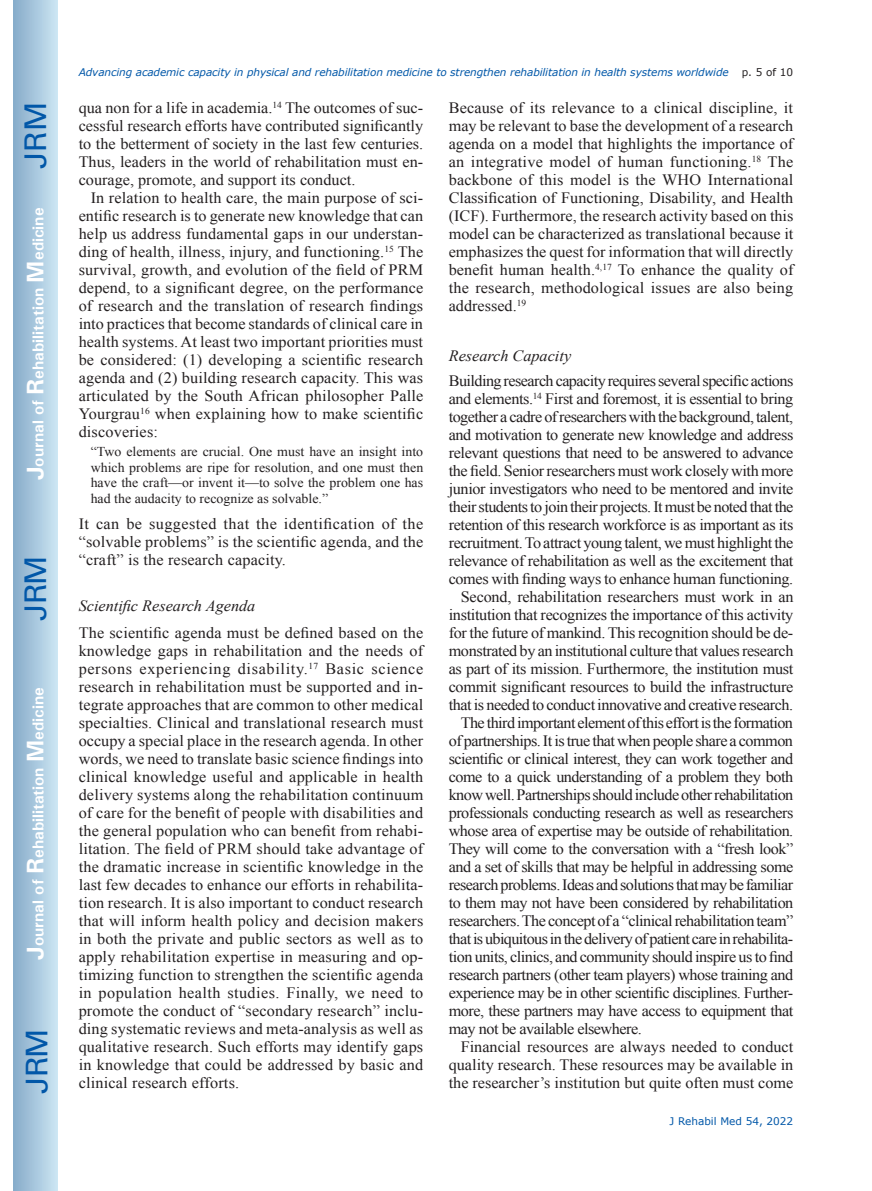
<style>
.page{position:relative;width:872px;height:1191px;background:#fff}
.page>*{position:absolute;margin:0;border:0;box-sizing:border-box;transform-origin:0 0}
.t1{font:30px "Univers";letter-spacing:-.03em;color:#0157a8}
.Tx{font:15.75px/18px "Times New Roman";letter-spacing:.01em;color:#231f20;text-align:justify}
.Txi{font:15.75px/18px "Times New Roman";letter-spacing:-.02em;color:#231f20;text-align:justify}
.t2{font:700 15.75px "Univers";color:#fff}
.t3{font:italic 15.75px "Times New Roman";color:#231f20}
.Citat{font:13.5px/15.8px "Times New Roman";color:#231f20;text-align:justify}
.t4{font:italic 10.5px "Verdana";letter-spacing:-.01em;color:#0157a8}
.t5{font:10.5px "Verdana";color:#0157a8}
.t6{font:10.5px "Verdana";color:#231f20}
.s1{font-size:24px}
</style>
<div class="page">
<div style="left:14px;top:0;width:43px;height:1191px;background:linear-gradient(to right,#88acca,#cbe5f2)"></div>
<h1 class="t1" style="left:18px;top:169px;width:68px;rotate:-90deg">JRM</h1>
<p class="t2" style="left:28px;top:480px;width:274px;rotate:-90deg"><span class="s1">J</span>ournal of <span class="s1">R</span>ehabilitation <span class="s1">M</span>edicine</p>
<h1 class="t1" style="left:18px;top:620px;width:67px;rotate:-90deg">JRM</h1>
<p class="t2" style="left:28px;top:959px;width:274px;rotate:-90deg"><span class="s1">J</span>ournal of <span class="s1">R</span>ehabilitation <span class="s1">M</span>edicine</p>
<h1 class="t1" style="left:19px;top:1093px;width:67px;rotate:-90deg">JRM</h1>
<p class="t4" style="left:79px;top:65px;width:651px">Advancing academic capacity in physical and rehabilitation medicine to strengthen rehabilitation in health systems worldwide</p>
<p class="t6" style="left:742px;top:65px;width:53px">p. 5 of 10</p>
<p class="Tx" style="left:79px;top:98px;width:346px">qua non for a life in academia.<sup>14</sup> The outcomes of suc&shy;cessful research efforts have contributed significantly to the betterment of society in the last few centuries.<br>Thus, leaders in the world of rehabilitation must en&shy;courage, promote, and support its conduct.</p>
<p class="Txi" style="left:79px;top:188px;width:346px;text-indent:12px">In relation to health care, the main purpose of sci&shy;entific research is to generate new knowledge that can help us address fundamental gaps in our understan&shy;ding of health, illness, injury, and functioning.<sup>15</sup> The survival, growth, and evolution of the field of PRM depend, to a significant degree, on the performance of research and the translation of research findings into practices that become standards of clinical care in health systems. At least two important priorities must be considered: (1) developing a scientific research agenda and (2) building research capacity. This was articulated by the South African philosopher Palle Yourgrau<sup>16</sup> when explaining how to make scientific discoveries:</p>
<p class="Citat" style="left:91px;top:443px;width:334px">“Two elements are crucial. One must have an insight into which problems are ripe for resolution, and one must then have the craft—or invent it—to solve the problem one has had the audacity to recognize as solvable.”</p>
<p class="Tx" style="left:79px;top:514px;width:346px">It can be suggested that the identification of the “solvable problems” is the scientific agenda, and the “craft” is the research capacity.</p>
<h2 class="t3" style="left:79px;top:595px;width:178px">Scientific Research Agenda</h2>
<p class="Tx" style="left:79px;top:623px;width:346px">The scientific agenda must be defined based on the knowledge gaps in rehabilitation and the needs of persons experiencing disability.<sup>17</sup> Basic science research in rehabilitation must be supported and in&shy;tegrate approaches that are common to other medical specialties. Clinical and translational research must occupy a special place in the research agenda. In other words, we need to translate basic science findings into clinical knowledge useful and applicable in health delivery systems along the rehabilitation continuum of care for the benefit of people with disabilities and the general population who can benefit from rehabi&shy;litation. The field of PRM should take advantage of the dramatic increase in scientific knowledge in the last few decades to enhance our efforts in rehabilita&shy;tion research. It is also important to conduct research that will inform health policy and decision makers in both the private and public sectors as well as to apply rehabilitation expertise in measuring and op&shy;timizing function to strengthen the scientific agenda in population health studies. Finally, we need to promote the conduct of “secondary research” inclu&shy;ding systematic reviews and meta-analysis as well as qualitative research. Such efforts may identify gaps in knowledge that could be addressed by basic and clinical research efforts.</p>
<p class="Tx" style="left:449px;top:98px;width:346px">Because of its relevance to a clinical discipline, it may be relevant to base the development of a research agenda on a model that highlights the importance of an integrative model of human functioning.<sup>18</sup> The backbone of this model is the WHO International Classification of Functioning, Disability, and Health (ICF). Furthermore, the research activity based on this model can be characterized as translational because it emphasizes the quest for information that will directly benefit human health.<sup>4,17</sup> To enhance the quality of the research, methodological issues are also being addressed.<sup>19</sup></p>
<h2 class="t3" style="left:449px;top:344px;width:124px">Research Capacity</h2>
<p class="Tx" style="left:449px;top:371px;width:346px">Building research capacity requires several specific actions and elements.<sup>14</sup> First and foremost, it is essential to bring together a cadre of researchers with the background, talent, and motivation to generate new knowledge and address relevant questions that need to be answered to advance the field. Senior researchers must work closely with more junior investigators who need to be mentored and invite their students to join their projects. It must be noted that the retention of this research workforce is as important as its recruitment. To attract young talent, we must highlight the relevance of rehabilitation as well as the excitement that comes with finding ways to enhance human functioning.</p>
<p class="Txi" style="left:449px;top:587px;width:346px;text-indent:12px">Second, rehabilitation researchers must work in an institution that recognizes the importance of this activity for the future of mankind. This recognition should be de&shy;monstrated by an institutional culture that values research as part of its mission. Furthermore, the institution must commit significant resources to build the infrastructure that is needed to conduct innovative and creative research.</p>
<p class="Txi" style="left:449px;top:713px;width:346px;text-indent:12px">The third important element of this effort is the formation of partnerships. It is true that when people share a common scientific or clinical interest, they can work together and come to a quick understanding of a problem they both know well. Partnerships should include other rehabilitation professionals conducting research as well as researchers whose area of expertise may be outside of rehabilitation.<br>They will come to the conversation with a “fresh look” and a set of skills that may be helpful in addressing some research problems. Ideas and solutions that may be familiar to them may not have been considered by rehabilitation researchers. The concept of a “clinical rehabilitation team” that is ubiquitous in the delivery of patient care in rehabilita&shy;tion units, clinics, and community should inspire us to find research partners (other team players) whose training and experience may be in other scientific disciplines. Further&shy;more, these partners may have access to equipment that may not be available elsewhere.</p>
<p class="Txi" style="left:449px;top:1037px;width:346px;text-indent:12px">Financial resources are always needed to conduct quality research. These resources may be available in the researcher’s institution but quite often must come</p>
<p class="t5" style="left:669px;top:1114px;width:125px">J Rehabil Med 54, 2022</p>
</div>
